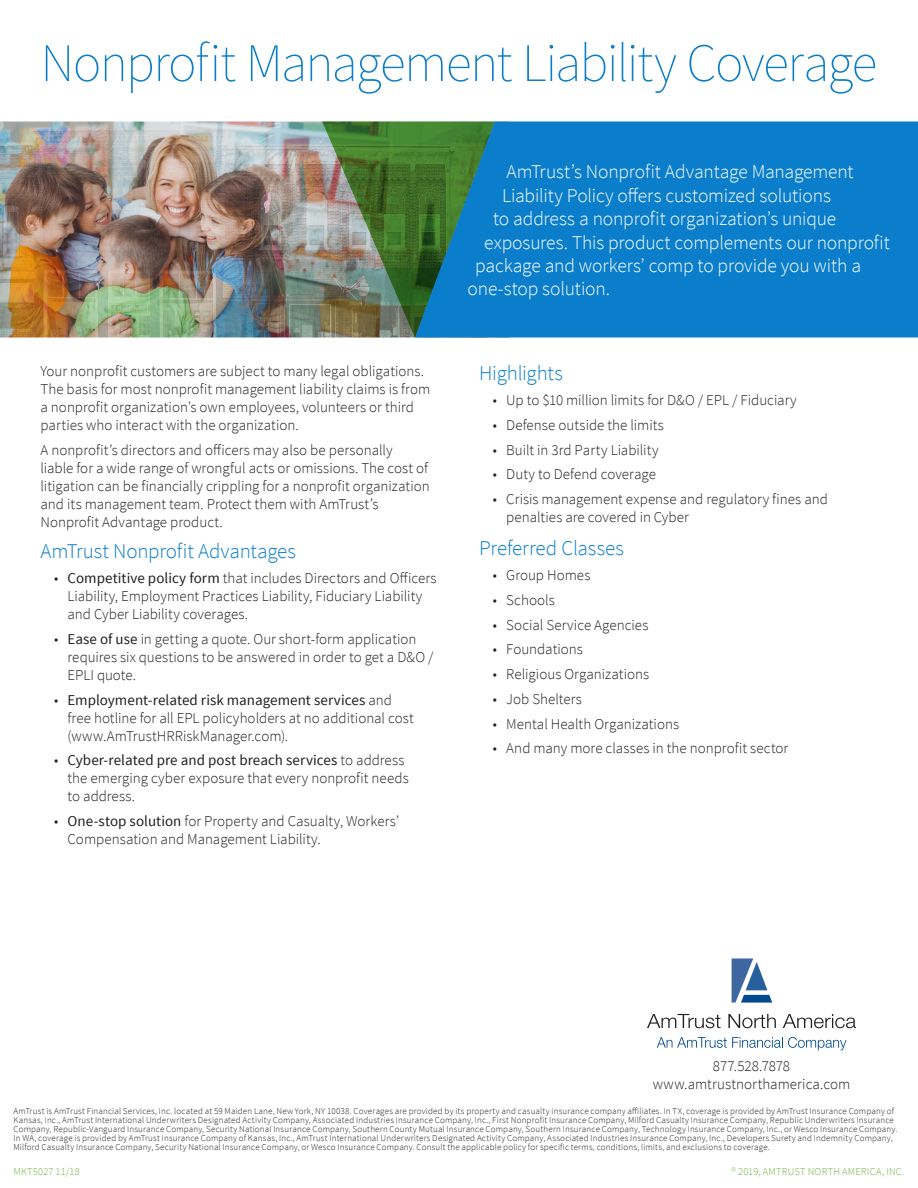
<style>
.page{position:relative;width:918px;height:1188px;background:#fff}
.page>*{position:absolute;margin:0;border:0;box-sizing:border-box;transform-origin:0 0}
.t1{font:200 54px "Source Sans Pro";letter-spacing:-.03em;color:#0a7eca}
.Subheader{font:300 21px "Source Sans Pro";letter-spacing:-.01em;color:#0a7eca}
.Intro_Copy{font:300 19.5px "Source Sans Pro";letter-spacing:-.01em;color:#fff}
.Body_Copy{font:300 15px/18px "Source Sans Pro";color:#231f20}
.Logo_Copy{font:300 15px "Source Sans Pro";color:#231f20}
.Copyright{font:300 10.5px "Source Sans Pro";letter-spacing:.015em;color:#6cb43f}
.MKT_Copy{font:300 10.5px "Source Sans Pro";letter-spacing:.015em;color:#6cb43f}
.Disclaimer{font:300 9px/9px "Source Sans Pro";letter-spacing:.02em;color:#231f20}
.s1{font-weight:400}
</style>
<div class="page">
<img style="left:0;top:122px;width:322px;height:216px">
<div style="left:495px;top:122px;width:423px;height:216px;background:#0a7eca"></div>
<img style="left:322px;top:122px;width:173px;height:216px">
<svg style="left:647px;top:1014px;width:74px;height:14px"></svg>
<svg style="left:728px;top:1014px;width:48px;height:14px"></svg>
<svg style="left:783px;top:1014px;width:73px;height:14px"></svg>
<svg style="left:657px;top:1037px;width:189px;height:13px"></svg>
<svg style="left:732px;top:958px;width:40px;height:45px"></svg>
<p class="t1" style="left:40px;top:31px;width:838px">Nonprofit Management Liability Coverage</p>
<p class="Body_Copy" style="left:40px;top:362px;width:391px">Your nonprofit customers are subject to many legal obligations.<br>The basis for most nonprofit management liability claims is from a nonprofit organization’s own employees, volunteers or third parties who interact with the organization.</p>
<p class="Body_Copy" style="left:40px;top:441px;width:391px">A nonprofit’s directors and officers may also be personally<br>liable for a wide range of wrongful acts or omissions. The cost of litigation can be financially crippling for a nonprofit organization and its management team. Protect them with AmTrust’s Nonprofit Advantage product.</p>
<p class="Subheader" style="left:40px;top:539px;width:257px">AmTrust Nonprofit Advantages</p>
<p class="Body_Copy" style="left:68px;top:569px;width:371px;text-indent:-14px">• <span class="s1">Competitive policy form</span> that includes Directors and Officers<br>Liability, Employment Practices Liability, Fiduciary Liability and Cyber Liability coverages.</p>
<p class="Body_Copy" style="left:68px;top:630px;width:368px;text-indent:-14px">• <span class="s1">Ease of use</span> in getting a quote. Our short-form application requires six questions to be answered in order to get a D&amp;O /<br>EPLI quote.</p>
<p class="Body_Copy" style="left:68px;top:691px;width:348px;text-indent:-14px">• <span class="s1">Employment-related risk management services</span> and free hotline for all EPL policyholders at no additional cost (www.AmTrustHRRiskManager.com).</p>
<p class="Body_Copy" style="left:68px;top:752px;width:343px;text-indent:-14px">• <span class="s1">Cyber-related pre and post breach services</span> to address the emerging cyber exposure that every nonprofit needs to address.</p>
<p class="Body_Copy" style="left:68px;top:812px;width:333px;text-indent:-14px">• <span class="s1">One-stop solution</span> for Property and Casualty, Workers’<br>Compensation and Management Liability.</p>
<p class="Intro_Copy" style="left:507px;top:160px;width:349px">AmTrust’s Nonprofit Advantage Management</p>
<p class="Intro_Copy" style="left:502px;top:183px;width:330px">Liability Policy offers customized solutions</p>
<p class="Intro_Copy" style="left:493px;top:207px;width:345px">to address a nonprofit organization’s unique</p>
<p class="Intro_Copy" style="left:484px;top:230px;width:407px">exposures. This product complements our nonprofit</p>
<p class="Intro_Copy" style="left:475px;top:254px;width:387px">package and workers’ comp to provide you with a</p>
<p class="Intro_Copy" style="left:468px;top:277px;width:144px">one-stop solution.</p>
<p class="Subheader" style="left:479px;top:361px;width:85px">Highlights</p>
<p class="Body_Copy" style="left:493px;top:391px;width:306px">• Up to $10 million limits for D&amp;O / EPL / Fiduciary</p>
<p class="Body_Copy" style="left:493px;top:416px;width:173px">• Defense outside the limits</p>
<p class="Body_Copy" style="left:493px;top:441px;width:167px">• Built in 3rd Party Liability</p>
<p class="Body_Copy" style="left:493px;top:465px;width:165px">• Duty to Defend coverage</p>
<p class="Body_Copy" style="left:506px;top:490px;width:323px;text-indent:-14px">• Crisis management expense and regulatory fines and penalties are covered in Cyber</p>
<p class="Subheader" style="left:479px;top:536px;width:146px">Preferred Classes</p>
<p class="Body_Copy" style="left:493px;top:566px;width:99px">• Group Homes</p>
<p class="Body_Copy" style="left:493px;top:591px;width:64px">• Schools</p>
<p class="Body_Copy" style="left:493px;top:616px;width:157px">• Social Service Agencies</p>
<p class="Body_Copy" style="left:493px;top:640px;width:92px">• Foundations</p>
<p class="Body_Copy" style="left:493px;top:665px;width:158px">• Religious Organizations</p>
<p class="Body_Copy" style="left:493px;top:690px;width:91px">• Job Shelters</p>
<p class="Body_Copy" style="left:493px;top:715px;width:188px">• Mental Health Organizations</p>
<p class="Body_Copy" style="left:493px;top:739px;width:297px">• And many more classes in the nonprofit sector</p>
<p class="Logo_Copy" style="left:713px;top:1057px;width:79px">877.528.7878</p>
<p class="Logo_Copy" style="left:653px;top:1075px;width:199px">www.amtrustnorthamerica.com</p>
<p class="Disclaimer" style="left:14px;top:1106px;width:885px">AmTrust is AmTrust Financial Services, Inc. located at 59 Maiden Lane, New York, NY 10038. Coverages are provided by its property and casualty insurance company affiliates. In TX, coverage is provided by AmTrust Insurance Company of Kansas, Inc., AmTrust International Underwriters Designated Activity Company, Associated Industries Insurance Company, Inc., First Nonprofit Insurance Company, Milford Casualty Insurance Company, Republic Underwriters Insurance Company, Republic-Vanguard Insurance Company, Security National Insurance Company, Southern County Mutual Insurance Company, Southern Insurance Company, Technology Insurance Company, Inc., or Wesco Insurance Company.<br>In WA, coverage is provided by AmTrust Insurance Company of Kansas, Inc., AmTrust International Underwriters Designated Activity Company, Associated Industries Insurance Company, Inc., Developers Surety and Indemnity Company, Milford Casualty Insurance Company, Security National Insurance Company, or Wesco Insurance Company. Consult the applicable policy for specific terms, conditions, limits, and exclusions to coverage.</p>
<p class="Copyright" style="left:732px;top:1165px;width:174px"><sup>©</sup> 2019, AMTRUST NORTH AMERICA, INC.</p>
<p class="MKT_Copy" style="left:14px;top:1165px;width:68px">MKT5027 11/18</p>
</div>
